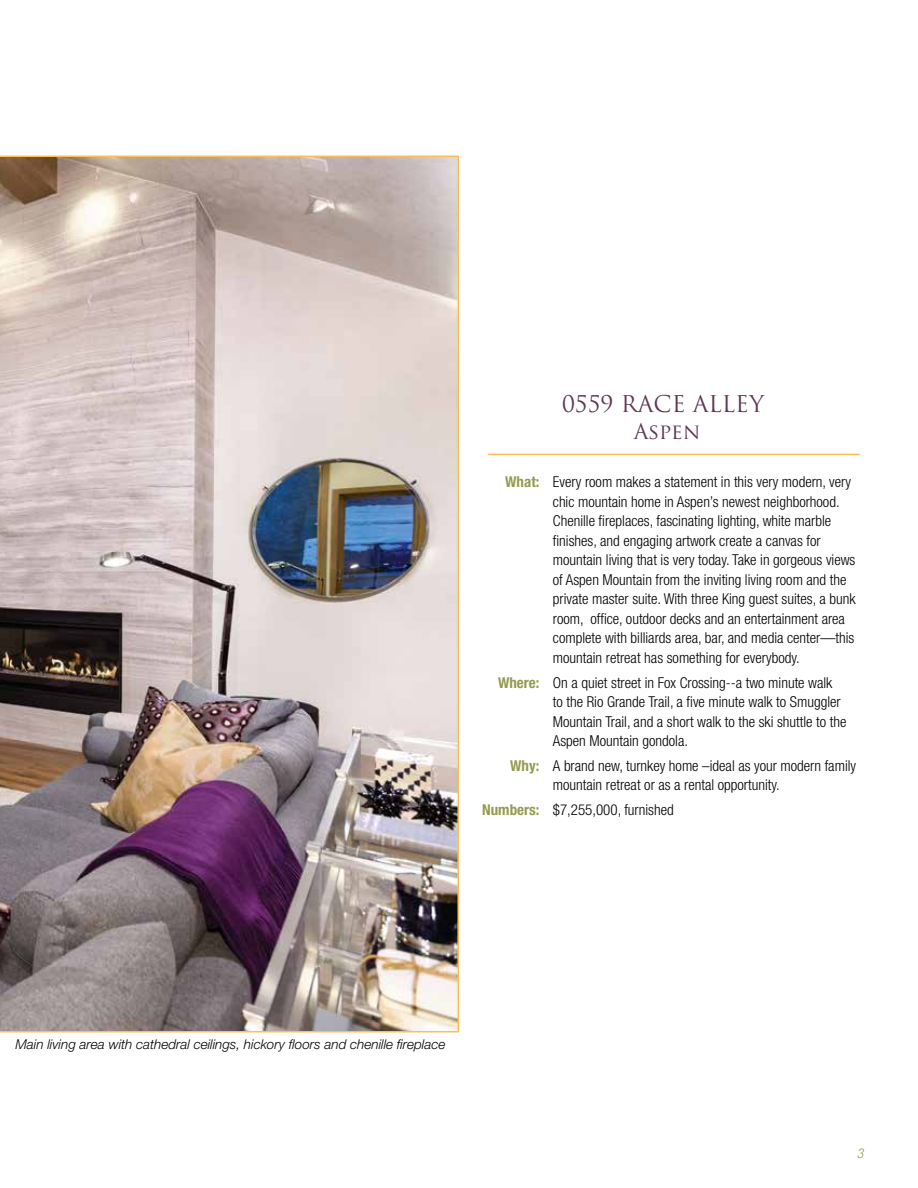
<style>
.page{position:relative;width:918px;height:1188px;background:#fff}
.page>*{position:absolute;margin:0;border:0;box-sizing:border-box;transform-origin:0 0}
.t1{font:22.5px "Trajan Pro";color:#5e3653}
.t2{font:21px "Trajan Pro";letter-spacing:-.005em;color:#5e3653}
.t3{font:300 condensed 15px/19.5px "Helvetica Neue";color:#000}
.t4{font:italic 300 13.5px "Helvetica Neue";color:#000}
.t5{font:italic 300 condensed 13.5px "Helvetica Neue";color:#949b50}
.s1{font-weight:700;color:#949b50}
</style>
<div class="page">
<img style="left:0;top:156px;width:459px;height:876px">
<hr style="left:488px;top:454px;width:372px;height:1px;background:#fdbe56">
<h1 class="t1" style="left:562px;top:390px;width:204px">0559 RACE ALLEY</h1>
<h2 class="t2" style="left:634px;top:418px;width:68px">Aspen</h2>
<p class="t3" style="left:553px;top:472px;width:304px;text-indent:-48px"><span class="s1">What:</span> Every room makes a statement in this very modern, very chic mountain home in Aspen’s newest neighborhood.<br>Chenille fireplaces, fascinating lighting, white marble finishes, and engaging artwork create a canvas for mountain living that is very today. Take in gorgeous views of Aspen Mountain from the inviting living room and the private master suite. With three King guest suites, a bunk room, office, outdoor decks and an entertainment area complete with billiards area, bar, and media center—this mountain retreat has something for everybody.</p>
<p class="t3" style="left:553px;top:672px;width:295px;text-indent:-55px"><span class="s1">Where:</span> On a quiet street in Fox Crossing--a two minute walk<br>to the Rio Grande Trail, a five minute walk to Smuggler Mountain Trail, and a short walk to the ski shuttle to the Aspen Mountain gondola.</p>
<p class="t3" style="left:553px;top:756px;width:305px;text-indent:-43px"><span class="s1">Why:</span> A brand new, turnkey home –ideal as your modern family mountain retreat or as a rental opportunity.</p>
<p class="t3" style="left:482px;top:800px;width:193px"><span class="s1">Numbers:</span> $7,255,000, furnished</p>
<p class="t4" style="left:15px;top:1036px;width:432px">Main living area with cathedral ceilings, hickory floors and chenille fireplace</p>
<p class="t5" style="left:857px;top:1146px;width:8px">3</p>
</div>
